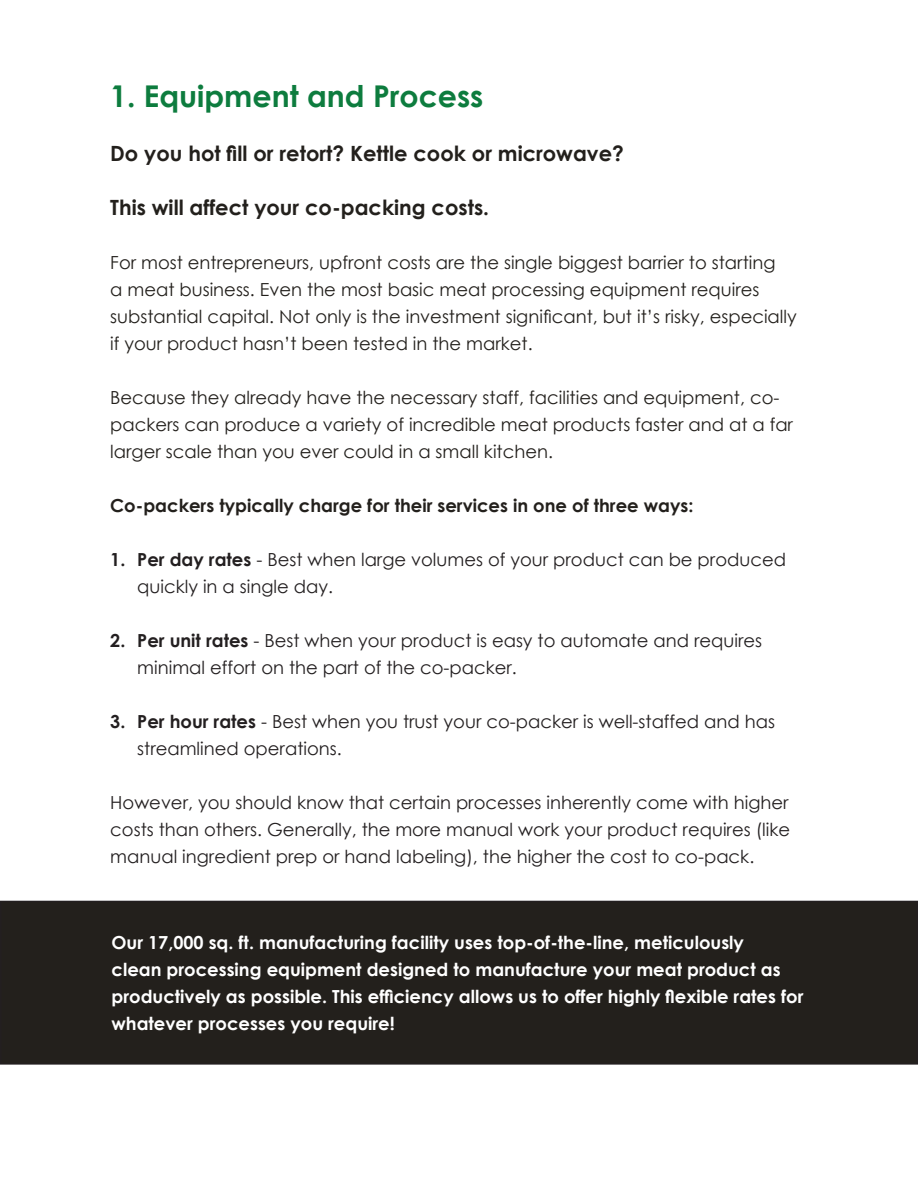
<style>
.page{position:relative;width:918px;height:1188px;background:#fff}
.page>*{position:absolute;margin:0;border:0;box-sizing:border-box;transform-origin:0 0}
.t1{font:700 30px "Century Gothic";color:#0d7c3e}
.t2{font:700 21px "Century Gothic";color:#23201c}
.t3{font:18px/27px "Century Gothic";color:#231f20}
.t4{font:18px/27px "Century Gothic";color:#23201c}
.t5{font:700 18px/27px "Century Gothic";color:#fff}
.t6{font:700 18px "Century Gothic";color:#23201c}
.s1{font-weight:700}
</style>
<div class="page">
<div style="left:1px;top:901px;width:916px;height:163px;background:#23201c"></div>
<div style="left:0;top:901px;width:918px;height:164px;border:2px solid #231f20"></div>
<p class="t1" style="left:110px;top:73px;width:375px">1. Equipment and Process</p>
<p class="t2" style="left:110px;top:137px;width:515px">Do you hot fill or retort? Kettle cook or microwave?</p>
<p class="t2" style="left:110px;top:191px;width:380px">This will affect your co-packing costs.</p>
<p class="t4" style="left:110px;top:248px;width:688px">For most entrepreneurs, upfront costs are the single biggest barrier to starting<br>a meat business. Even the most basic meat processing equipment requires substantial capital. Not only is the investment significant, but it’s risky, especially if your product hasn’t been tested in the market.</p>
<p class="t4" style="left:110px;top:383px;width:684px">Because they already have the necessary staff, facilities and equipment, co&shy;packers can produce a variety of incredible meat products faster and at a far larger scale than you ever could in a small kitchen.</p>
<p class="t6" style="left:110px;top:491px;width:585px">Co-packers typically charge for their services in one of three ways:</p>
<p class="t3" style="left:137px;top:545px;width:650px;text-indent:-27px"><span class="s1">1. Per day rates</span> - Best when large volumes of your product can be produced quickly in a single day.</p>
<p class="t3" style="left:137px;top:626px;width:626px;text-indent:-27px"><span class="s1">2. Per unit rates</span> - Best when your product is easy to automate and requires minimal effort on the part of the co-packer.</p>
<p class="t3" style="left:137px;top:707px;width:639px;text-indent:-27px"><span class="s1">3. Per hour rates</span> - Best when you trust your co-packer is well-staffed and has streamlined operations.</p>
<p class="t3" style="left:110px;top:788px;width:681px;text-align:justify">However, you should know that certain processes inherently come with higher costs than others. Generally, the more manual work your product requires (like manual ingredient prep or hand labeling), the higher the cost to co-pack.</p>
<p class="t5" style="left:112px;top:928px;width:693px">Our 17,000 sq. ft. manufacturing facility uses top-of-the-line, meticulously<br>clean processing equipment designed to manufacture your meat product as productively as possible. This efficiency allows us to offer highly flexible rates for whatever processes you require!</p>
</div>
